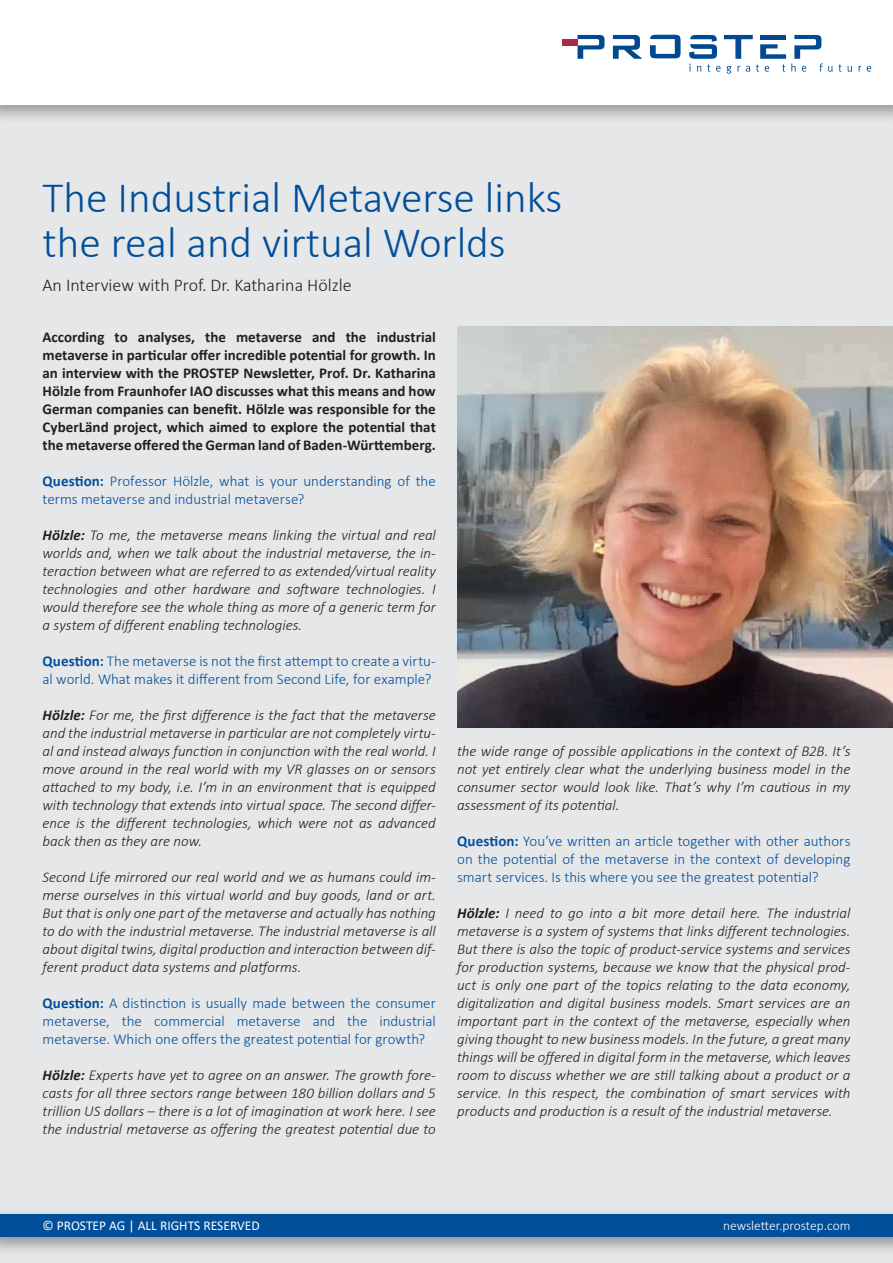
<style>
.page{position:relative;width:893px;height:1263px;background:#fff}
.page>*{position:absolute;margin:0;border:0;box-sizing:border-box;transform-origin:0 0}
.t1{font:300 43.5px/45px "Calibri";color:#014f9a}
.t2{font:300 18px "Calibri";color:#231f20}
.t3{font:italic 300 15px/18px "Calibri";color:#231f20;text-align:justify}
.t4{font:300 15px/18px "Calibri";color:#014f9a}
.t5{font:700 15px/18px "Calibri";color:#231f20;text-align:justify}
.t6{font:13.5px "Calibri";color:#fff}
.t7{font:300 13.5px "Calibri";color:#fff}
.s1{font-weight:700}
</style>
<div class="page">
<div style="left:0;top:89px;width:893px;height:1174px;background:#e6e7e9"></div>
<div style="left:0;top:0;width:893px;height:124px;background:#231f20;opacity:.43"></div>
<div style="left:0;top:0;width:893px;height:104px;background:#fff"></div>
<div style="left:0;top:1206px;width:893px;height:51px;background:#231f20;opacity:.43"></div>
<div style="left:0;top:1214px;width:893px;height:23px;background:#014f9a"></div>
<svg style="left:650px;top:35px;width:31px;height:23px"></svg>
<svg style="left:577px;top:35px;width:27px;height:24px"></svg>
<svg style="left:613px;top:35px;width:29px;height:24px"></svg>
<div style="left:562px;top:39px;width:15px;height:6px;background:#ae2a42"></div>
<svg style="left:839px;top:64px;width:3px;height:8px"></svg>
<svg style="left:848px;top:66px;width:4px;height:6px"></svg>
<svg style="left:858px;top:66px;width:3px;height:6px"></svg>
<svg style="left:867px;top:66px;width:4px;height:6px"></svg>
<svg style="left:689px;top:35px;width:144px;height:39px"></svg>
<hr style="left:760px;top:35px;width:26px;height:4px;background:#014990">
<img style="left:457px;top:327px;width:436px;height:400px">
<p class="t1" style="left:43px;top:175px;width:521px">The Industrial Metaverse links the real and virtual Worlds</p>
<p class="t2" style="left:43px;top:274px;width:311px">An Interview with Prof. Dr. Katharina Hölzle</p>
<p class="t5" style="left:43px;top:328px;width:395px">According to analyses, the metaverse and the industrial metaverse in particular offer incredible potential for growth. In an interview with the PROSTEP Newsletter, Prof. Dr. Katharina Hölzle from Fraunhofer IAO discusses what this means and how German companies can benefit. Hölzle was responsible for the CyberLänd project, which aimed to explore the potential that the metaverse offered the German land of Baden-Württemberg.</p>
<p class="t4" style="left:43px;top:472px;width:395px"><span class="s1">Question:</span> Professor Hölzle, what is your understanding of the terms metaverse and industrial metaverse?</p>
<p class="t3" style="left:43px;top:526px;width:395px"><span class="s1">Hölzle:</span> To me, the metaverse means linking the virtual and real worlds and, when we talk about the industrial metaverse, the in&shy;teraction between what are referred to as extended/virtual reality technologies and other hardware and software technologies. I would therefore see the whole thing as more of a generic term for a system of different enabling technologies.</p>
<p class="t4" style="left:43px;top:652px;width:395px"><span class="s1">Question:</span> The metaverse is not the first attempt to create a virtu&shy;al world. What makes it different from Second Life, for example?</p>
<p class="t3" style="left:43px;top:706px;width:395px"><span class="s1">Hölzle:</span> For me, the first difference is the fact that the metaverse and the industrial metaverse in particular are not completely virtu&shy;al and instead always function in conjunction with the real world. I move around in the real world with my VR glasses on or sensors attached to my body, i.e. I’m in an environment that is equipped with technology that extends into virtual space. The second differ&shy;ence is the different technologies, which were not as advanced back then as they are now.</p>
<p class="t3" style="left:43px;top:868px;width:395px">Second Life mirrored our real world and we as humans could im&shy;merse ourselves in this virtual world and buy goods, land or art.<br>But that is only one part of the metaverse and actually has nothing to do with the industrial metaverse. The industrial metaverse is all about digital twins, digital production and interaction between dif&shy;ferent product data systems and platforms.</p>
<p class="t4" style="left:43px;top:994px;width:395px;text-align:justify"><span class="s1">Question:</span> A distinction is usually made between the consumer metaverse, the commercial metaverse and the industrial metaverse. Which one offers the greatest potential for growth?</p>
<p class="t3" style="left:43px;top:1066px;width:395px"><span class="s1">Hölzle:</span> Experts have yet to agree on an answer. The growth fore&shy;casts for all three sectors range between 180 billion dollars and 5 trillion US dollars – there is a lot of imagination at work here. I see the industrial metaverse as offering the greatest potential due to</p>
<p class="t3" style="left:457px;top:742px;width:395px">the wide range of possible applications in the context of B2B. It’s not yet entirely clear what the underlying business model in the consumer sector would look like. That’s why I’m cautious in my assessment of its potential.</p>
<p class="t4" style="left:457px;top:832px;width:395px;text-align:justify"><span class="s1">Question:</span> You’ve written an article together with other authors on the potential of the metaverse in the context of developing smart services. Is this where you see the greatest potential?</p>
<p class="t3" style="left:457px;top:904px;width:395px"><span class="s1">Hölzle:</span> I need to go into a bit more detail here. The industrial metaverse is a system of systems that links different technologies.<br>But there is also the topic of product-service systems and services for production systems, because we know that the physical prod&shy;uct is only one part of the topics relating to the data economy, digitalization and digital business models. Smart services are an important part in the context of the metaverse, especially when giving thought to new business models. In the future, a great many things will be offered in digital form in the metaverse, which leaves room to discuss whether we are still talking about a product or a service. In this respect, the combination of smart services with products and production is a result of the industrial metaverse.</p>
<p class="t6" style="left:43px;top:1216px;width:219px">© PROSTEP AG | ALL RIGHTS RESERVED</p>
<p class="t7" style="left:723px;top:1217px;width:129px">newsletter.prostep.com</p>
</div>
